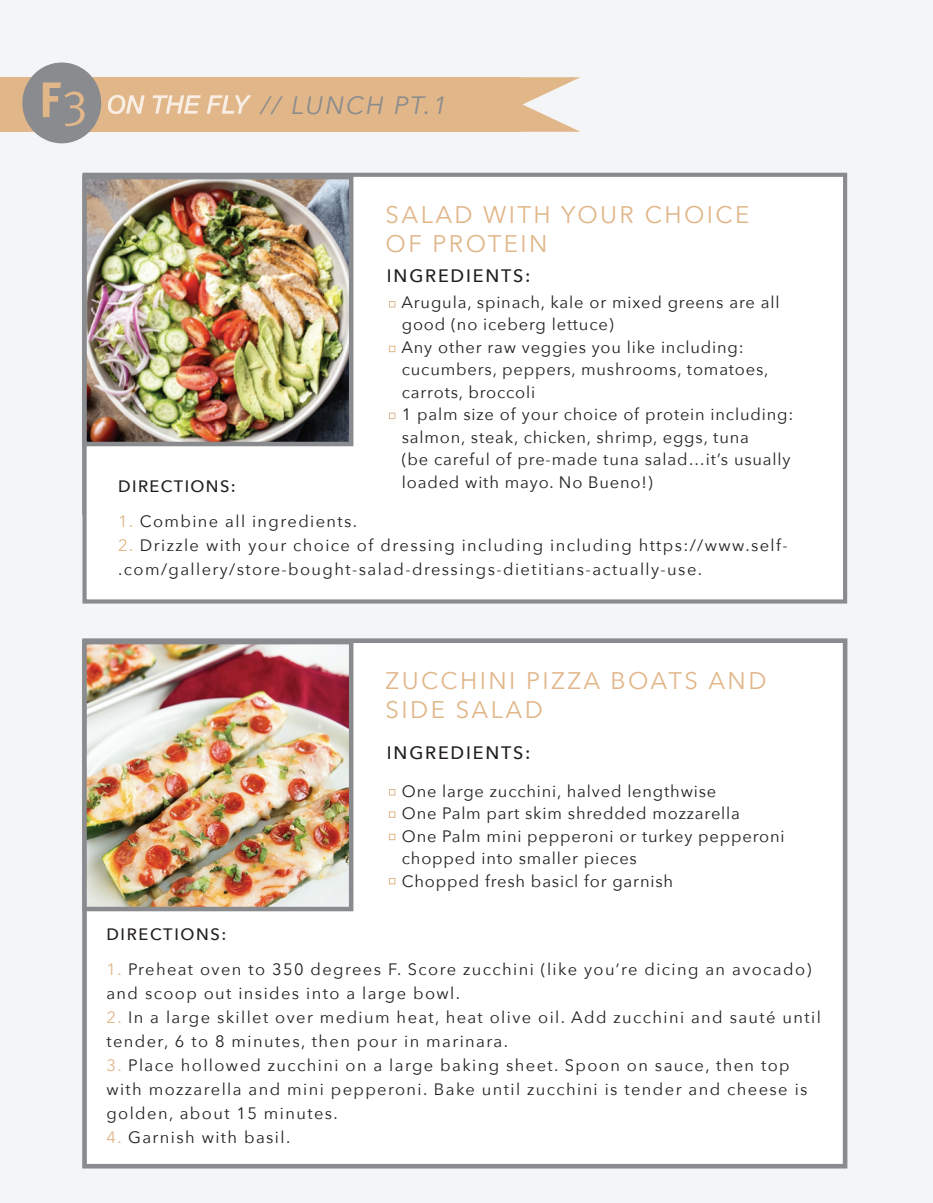
<style>
.page{position:relative;width:933px;height:1203px;background:#f4f5f6}
.page>*{position:absolute;margin:0;border:0;box-sizing:border-box;transform-origin:0 0}
.t1{font:italic 25.05px "Avenir Next";letter-spacing:.08em;color:#898b8e}
.t2{font:24px/28.8px "Avenir Next";letter-spacing:.1em;color:#e1b689}
.t3{font:500 18px "Avenir Next";letter-spacing:.1em;color:#231f20}
.t4{font:16.5px/24px "Avenir Next";letter-spacing:.08em;color:#231f20}
.t5{font:16.5px/22.5px "Avenir Next";letter-spacing:.05em;color:#231f20}
.t6{font:500 16.5px "Avenir Next";letter-spacing:.09em;color:#231f20}
.s1{color:#e1b689}
</style>
<div class="page">
<div style="left:82px;top:638px;width:765px;height:531px;background:#fff;border:5px solid #898b8e"></div>
<svg style="left:389px;top:789px;width:6px;height:6px"></svg>
<svg style="left:389px;top:812px;width:6px;height:6px"></svg>
<svg style="left:389px;top:834px;width:6px;height:6px"></svg>
<svg style="left:389px;top:878px;width:6px;height:6px"></svg>
<img style="left:87px;top:645px;width:261px;height:261px">
<div style="left:0;top:77px;width:520px;height:55px;background:#e1b689"></div>
<svg style="left:520px;top:77px;width:60px;height:55px"></svg>
<svg style="left:22px;top:63px;width:79px;height:80px"></svg>
<svg style="left:108px;top:95px;width:37px;height:19px"></svg>
<svg style="left:153px;top:95px;width:48px;height:19px"></svg>
<svg style="left:207px;top:95px;width:44px;height:19px"></svg>
<div style="left:82px;top:173px;width:765px;height:431px;background:#fff;border:4px solid #898b8e"></div>
<svg style="left:389px;top:301px;width:6px;height:6px"></svg>
<svg style="left:389px;top:346px;width:6px;height:6px"></svg>
<svg style="left:389px;top:413px;width:6px;height:6px"></svg>
<div style="left:82px;top:640px;width:271px;height:271px;border:4px solid #898b8e"></div>
<img style="left:87px;top:180px;width:261px;height:261px">
<div style="left:82px;top:175px;width:271px;height:271px;border:4px solid #898b8e"></div>
<h1 class="t1" style="left:261px;top:84px;width:188px">// LUNCH PT.1</h1>
<h2 class="t2" style="left:386px;top:199px;width:365px">SALAD WITH YOUR CHOICE<br>OF PROTEIN</h2>
<p class="t3" style="left:387px;top:261px;width:145px">INGREDIENTS:</p>
<p class="t5" style="left:402px;top:290px;width:393px">Arugula, spinach, kale or mixed greens are all good (no iceberg lettuce)<br>Any other raw veggies you like including: cucumbers, peppers, mushrooms, tomatoes, carrots, broccoli<br>1 palm size of your choice of protein including: salmon, steak, chicken, shrimp, eggs, tuna<br>(be careful of pre-made tuna salad…it’s usually</p>
<p class="t6" style="left:118px;top:473px;width:119px">DIRECTIONS:</p>
<p class="t5" style="left:402px;top:470px;width:252px">loaded with mayo. No Bueno!)</p>
<p class="t4" style="left:118px;top:508px;width:241px"><span class="s1">1.</span> Combine all ingredients.</p>
<p class="t4" style="left:118px;top:532px;width:671px"><span class="s1">2.</span> Drizzle with your choice of dressing including including https://www.self-.com/gallery/store-bought-salad-dressings-dietitians-actually-use.</p>
<h2 class="t2" style="left:386px;top:665px;width:382px">ZUCCHINI PIZZA BOATS AND<br>SIDE SALAD</h2>
<p class="t3" style="left:387px;top:738px;width:145px">INGREDIENTS:</p>
<p class="t5" style="left:402px;top:779px;width:384px">One large zucchini, halved lengthwise<br>One Palm part skim shredded mozzarella<br>One Palm mini pepperoni or turkey pepperoni chopped into smaller pieces<br>Chopped fresh basicl for garnish</p>
<p class="t6" style="left:106px;top:920px;width:122px">DIRECTIONS:</p>
<p class="t4" style="left:106px;top:956px;width:707px"><span class="s1">1.</span> Preheat oven to 350 degrees F. Score zucchini (like you’re dicing an avocado) and scoop out insides into a large bowl.</p>
<p class="t4" style="left:106px;top:1004px;width:716px"><span class="s1">2.</span> In a large skillet over medium heat, heat olive oil. Add zucchini and sauté until tender, 6 to 8 minutes, then pour in marinara.</p>
<p class="t4" style="left:106px;top:1052px;width:703px"><span class="s1">3.</span> Place hollowed zucchini on a large baking sheet. Spoon on sauce, then top with mozzarella and mini pepperoni. Bake until zucchini is tender and cheese is golden, about 15 minutes.</p>
<p class="t4" style="left:106px;top:1124px;width:185px"><span class="s1">4.</span> Garnish with basil.</p>
</div>
